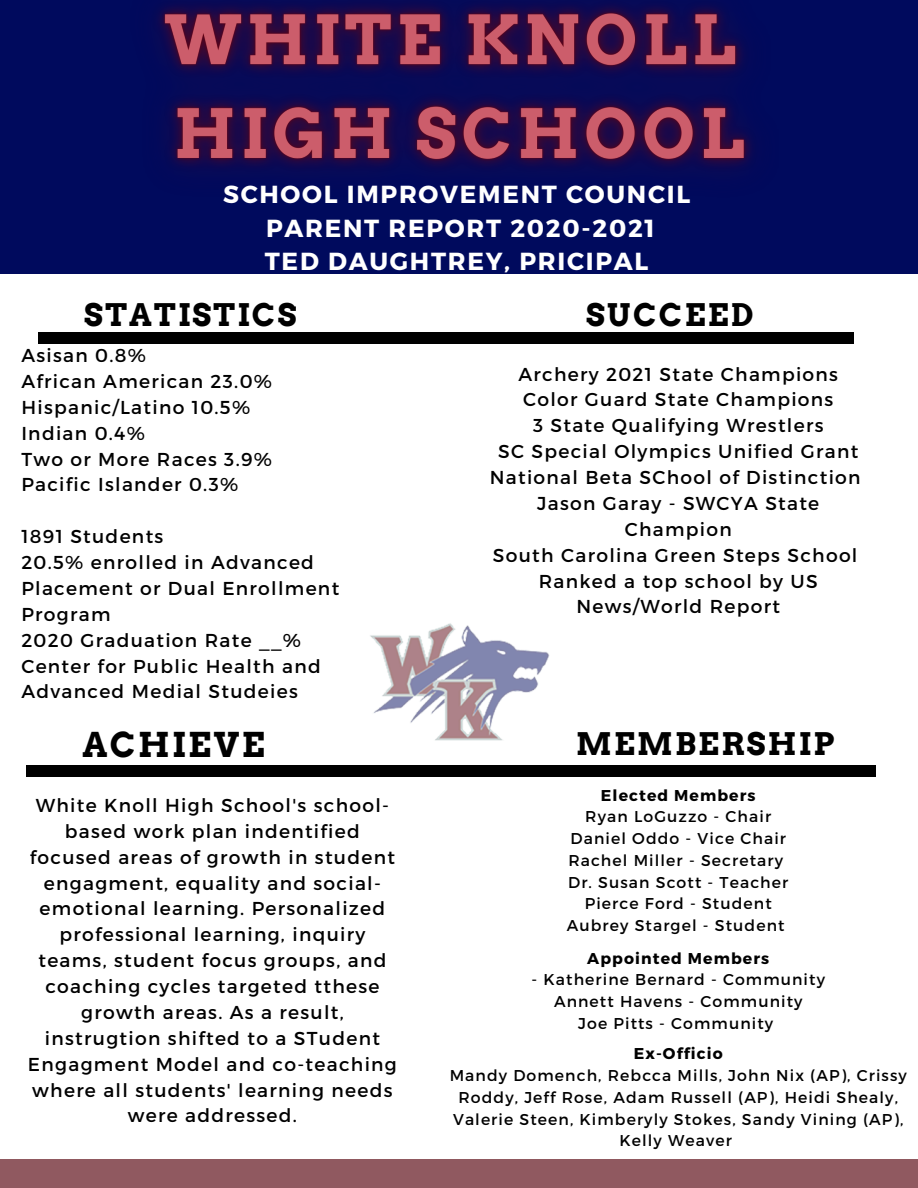
<style>
.page{position:relative;width:918px;height:1188px;background:#000a5d}
.page>*{position:absolute;margin:0;border:0;box-sizing:border-box;transform-origin:0 0}
.t1{font:700 34.2px "Arvo";letter-spacing:.07em;color:#000}
.t2{font:700 31.2px "Arvo";letter-spacing:.07em;color:#000}
.t3{font:700 24.6px "Montserrat";letter-spacing:.07em;color:#fff}
.t4{font:18.75px/25.8px "Montserrat";letter-spacing:.07em;color:#000;text-align:center}
.t5{font:15.75px/21.8px "Montserrat";letter-spacing:.07em;color:#000;text-align:center}
.t6{font:700 15.75px "Montserrat";letter-spacing:.07em;color:#000}
</style>
<div class="page">
<div style="left:0;top:275px;width:918px;height:913px;background:#fff"></div>
<div style="left:0;top:1159px;width:918px;height:29px;background:#905960"></div>
<div style="left:38px;top:333px;width:816px;height:11px;background:#000"></div>
<div style="left:26px;top:766px;width:849px;height:11px;background:#000"></div>
<img style="left:370px;top:623px;width:180px;height:118px">
<img style="left:157px;top:3px;width:596px;height:166px">
<p class="t3" style="left:223px;top:178px;width:469px">SCHOOL IMPROVEMENT COUNCIL</p>
<p class="t3" style="left:266px;top:212px;width:390px">PARENT REPORT 2020-2021</p>
<p class="t3" style="left:265px;top:246px;width:385px">TED DAUGHTREY, PRICIPAL</p>
<p class="t2" style="left:84px;top:296px;width:214px">STATISTICS</p>
<p class="t4" style="left:21px;top:341px;width:126px">Asisan 0.8%</p>
<p class="t4" style="left:21px;top:367px;width:252px">African American 23.0%</p>
<p class="t4" style="left:21px;top:393px;width:230px">Hispanic/Latino 10.5%</p>
<p class="t4" style="left:21px;top:419px;width:125px">Indian 0.4%</p>
<p class="t4" style="left:21px;top:445px;width:252px">Two or More Races 3.9%</p>
<p class="t4" style="left:21px;top:471px;width:218px">Pacific Islander 0.3%</p>
<p class="t4" style="left:21px;top:523px;width:143px">1891 Students</p>
<p class="t4" style="left:21px;top:548px;width:319px;text-align:left">20.5% enrolled in Advanced<br>Placement or Dual Enrollment<br>Program</p>
<p class="t4" style="left:21px;top:626px;width:281px">2020 Graduation Rate __%</p>
<p class="t4" style="left:21px;top:652px;width:301px;text-align:left">Center for Public Health and<br>Advanced Medial Studeies</p>
<p class="t1" style="left:83px;top:724px;width:184px">ACHIEVE</p>
<p class="t2" style="left:586px;top:296px;width:169px">SUCCEED</p>
<p class="t4" style="left:518px;top:360px;width:321px">Archery 2021 State Champions</p>
<p class="t4" style="left:523px;top:386px;width:312px">Color Guard State Champions</p>
<p class="t4" style="left:533px;top:412px;width:292px">3 State Qualifying Wrestlers</p>
<p class="t4" style="left:498px;top:438px;width:362px">SC Special Olympics Unified Grant</p>
<p class="t4" style="left:490px;top:464px;width:372px">National Beta SChool of Distinction</p>
<p class="t4" style="left:537px;top:489px;width:284px">Jason Garay - SWCYA State<br>Champion</p>
<p class="t4" style="left:493px;top:541px;width:366px">South Carolina Green Steps School</p>
<p class="t4" style="left:539px;top:567px;width:281px">Ranked a top school by US<br>News/World Report</p>
<p class="t2" style="left:576px;top:725px;width:260px">MEMBERSHIP</p>
<p class="t4" style="left:28px;top:791px;width:370px">White Knoll High School's school&shy;based work plan indentified focused areas of growth in student engagment, equality and social&shy;emotional learning. Personalized professional learning, inquiry teams, student focus groups, and coaching cycles targeted tthese growth areas. As a result, instrugtion shifted to a STudent<br>Engagment Model and co-teaching where all students' learning needs were addressed.</p>
<p class="t6" style="left:601px;top:785px;width:156px">Elected Members</p>
<p class="t5" style="left:585px;top:805px;width:187px">Ryan LoGuzzo - Chair</p>
<p class="t5" style="left:570px;top:827px;width:217px">Daniel Oddo - Vice Chair</p>
<p class="t5" style="left:568px;top:849px;width:216px">Rachel Miller - Secretary</p>
<p class="t5" style="left:568px;top:870px;width:222px">Dr. Susan Scott - Teacher</p>
<p class="t5" style="left:585px;top:892px;width:188px">Pierce Ford - Student</p>
<p class="t5" style="left:567px;top:914px;width:219px">Aubrey Stargel - Student</p>
<p class="t6" style="left:587px;top:948px;width:183px">Appointed Members</p>
<p class="t5" style="left:532px;top:968px;width:295px">- Katherine Bernard - Community</p>
<p class="t5" style="left:554px;top:990px;width:250px">Annett Havens - Community</p>
<p class="t5" style="left:578px;top:1012px;width:196px">Joe Pitts - Community</p>
<p class="t6" style="left:634px;top:1044px;width:91px">Ex-Officio</p>
<p class="t5" style="left:450px;top:1064px;width:459px">Mandy Domench, Rebcca Mills, John Nix (AP), Crissy Roddy, Jeff Rose, Adam Russell (AP), Heidi Shealy, Valerie Steen, Kimberyly Stokes, Sandy Vining (AP), Kelly Weaver</p>
</div>
